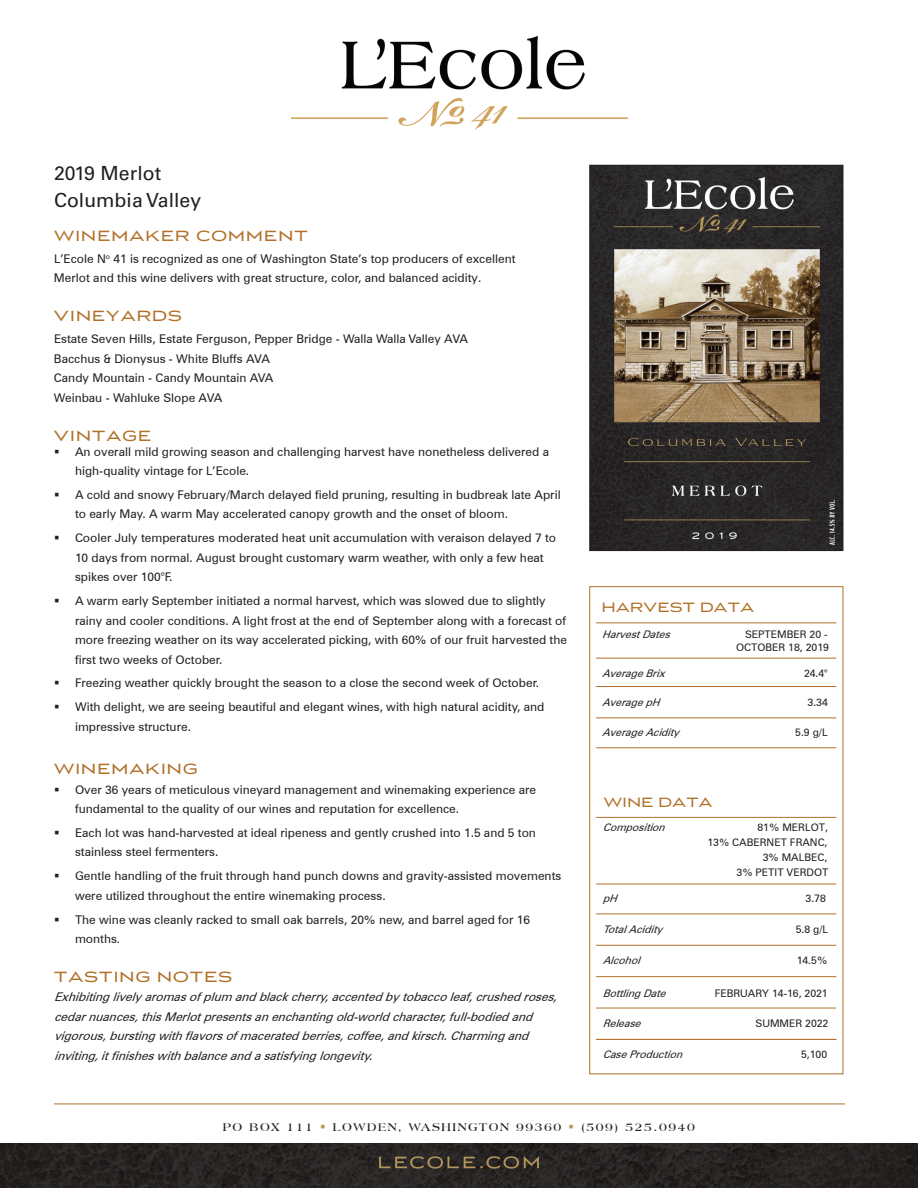
<style>
.page{position:relative;width:918px;height:1188px;background:#fff}
.page>*{position:absolute;margin:0;border:0;box-sizing:border-box;transform-origin:0 0}
.t1{font:19.5px/27px "Univers LT Std";color:#231f20}
.t2{font:16.5px "Luxury Gold";letter-spacing:.07em;color:#b17129}
.t3{font:15px "Luxury Gold";letter-spacing:.03em;color:#b17129}
.Bullet_points{font:12px/19.5px "Zurich BT";color:#231f20}
.text_italic{font:italic 12px/19.5px "Zurich BT";color:#231f20}
.t4{font:700 12px "Americana BT";letter-spacing:.13em;color:#231f20}
.Harvest_Date_Text{font:10.5px/15px "Zurich BT";color:#231f20;text-align:right}
.Harvest_Date_Text-2{font:italic 10.5px "Zurich BT";color:#231f20}
.s1{color:#b4975a}
</style>
<div class="page">
<img style="left:291px;top:37px;width:337px;height:93px">
<img style="left:591px;top:167px;width:250px;height:382px">
<div style="left:589px;top:165px;width:254px;height:386px;border:1px solid #231f20"></div>
<div style="left:589px;top:586px;width:254px;height:488px;border:1px solid #b17129"></div>
<hr style="left:54px;top:1104px;width:791px;height:1px;background:#b17129">
<img style="left:0;top:1143px;width:918px;height:45px">
<hr style="left:596px;top:658px;width:240px;height:1px;background:#b17129">
<hr style="left:596px;top:686px;width:240px;height:1px;background:#b17129">
<hr style="left:596px;top:718px;width:240px;height:1px;background:#b17129">
<hr style="left:596px;top:748px;width:240px;height:1px;background:#b17129">
<hr style="left:596px;top:623px;width:240px;height:1px;background:#b17129">
<hr style="left:596px;top:884px;width:240px;height:1px;background:#b17129">
<hr style="left:596px;top:914px;width:240px;height:1px;background:#b17129">
<hr style="left:596px;top:945px;width:240px;height:1px;background:#b17129">
<hr style="left:596px;top:976px;width:240px;height:1px;background:#b17129">
<hr style="left:596px;top:817px;width:240px;height:1px;background:#b17129">
<hr style="left:596px;top:1008px;width:240px;height:1px;background:#b17129">
<hr style="left:596px;top:1039px;width:240px;height:1px;background:#b17129">
<p class="t1" style="left:54px;top:159px;width:149px">2019 Merlot<br>Columbia Valley</p>
<p class="t2" style="left:54px;top:227px;width:255px">WINEMAKER COMMENT</p>
<p class="Bullet_points" style="left:54px;top:249px;width:463px">L’Ecole N<sup>o</sup> 41 is recognized as one of Washington State’s top producers of excellent<br>Merlot and this wine delivers with great structure, color, and balanced acidity.</p>
<p class="t2" style="left:54px;top:307px;width:129px">VINEYARDS</p>
<p class="Bullet_points" style="left:54px;top:329px;width:416px">Estate Seven Hills, Estate Ferguson, Pepper Bridge - Walla Walla Valley AVA Bacchus &amp; Dionysus - White Bluffs AVA<br>Candy Mountain - Candy Mountain AVA<br>Weinbau - Wahluke Slope AVA</p>
<p class="t2" style="left:54px;top:426px;width:99px">VINTAGE</p>
<p class="Bullet_points" style="left:75px;top:442px;width:476px">An overall mild growing season and challenging harvest have nonetheless delivered a high-quality vintage for L’Ecole.</p>
<p class="Bullet_points" style="left:75px;top:485px;width:487px">A cold and snowy February/March delayed field pruning, resulting in budbreak late April to early May. A warm May accelerated canopy growth and the onset of bloom.</p>
<p class="Bullet_points" style="left:75px;top:528px;width:483px">Cooler July temperatures moderated heat unit accumulation with veraison delayed 7 to<br>10 days from normal. August brought customary warm weather, with only a few heat spikes over 100°F.</p>
<p class="Bullet_points" style="left:75px;top:591px;width:494px">A warm early September initiated a normal harvest, which was slowed due to slightly rainy and cooler conditions. A light frost at the end of September along with a forecast of more freezing weather on its way accelerated picking, with 60% of our fruit harvested the first two weeks of October.</p>
<p class="Bullet_points" style="left:75px;top:673px;width:466px">Freezing weather quickly brought the season to a close the second week of October.</p>
<p class="Bullet_points" style="left:75px;top:697px;width:471px">With delight, we are seeing beautiful and elegant wines, with high natural acidity, and impressive structure.</p>
<p class="t2" style="left:54px;top:760px;width:145px">WINEMAKING</p>
<p class="Bullet_points" style="left:75px;top:779px;width:463px">Over 36 years of meticulous vineyard management and winemaking experience are fundamental to the quality of our wines and reputation for excellence.</p>
<p class="Bullet_points" style="left:75px;top:823px;width:463px">Each lot was hand-harvested at ideal ripeness and gently crushed into 1.5 and 5 ton stainless steel fermenters.</p>
<p class="Bullet_points" style="left:75px;top:866px;width:488px">Gentle handling of the fruit through hand punch downs and gravity-assisted movements were utilized throughout the entire winemaking process.</p>
<p class="Bullet_points" style="left:75px;top:909px;width:457px">The wine was cleanly racked to small oak barrels, 20% new, and barrel aged for 16 months.</p>
<p class="t2" style="left:54px;top:968px;width:180px">TASTING NOTES</p>
<p class="text_italic" style="left:54px;top:987px;width:509px">Exhibitinglivelyaromasofplum andblackcherry,accentedbytobaccoleaf,crushedroses, cedarnuances,thisMerlotpresentsanenchantingold-worldcharacter,full-bodiedand vigorous,burstingwithflavorsofmaceratedberries,coffee,andkirsch.Charmingand inviting,itfinisheswithbalanceandasatisfyinglongevity.</p>
<p class="t3" style="left:602px;top:599px;width:154px">HARVEST DATA</p>
<p class="Harvest_Date_Text-2" style="left:602px;top:628px;width:73px">HarvestDates</p>
<p class="Harvest_Date_Text" style="left:736px;top:627px;width:94px;line-height:13.5px">SEPTEMBER 20 -<br>OCTOBER 18, 2019</p>
<p class="Harvest_Date_Text-2" style="left:602px;top:667px;width:68px">AverageBrix</p>
<p class="Harvest_Date_Text" style="left:804px;top:665px;width:25px">24.4°</p>
<p class="Harvest_Date_Text-2" style="left:602px;top:696px;width:63px">AveragepH</p>
<p class="Harvest_Date_Text" style="left:808px;top:695px;width:22px">3.34</p>
<p class="Harvest_Date_Text-2" style="left:602px;top:726px;width:83px">AverageAcidity</p>
<p class="Harvest_Date_Text" style="left:795px;top:725px;width:34px">5.9 g/L</p>
<p class="t3" style="left:604px;top:794px;width:110px">WINE DATA</p>
<p class="Harvest_Date_Text-2" style="left:603px;top:821px;width:68px">Composition</p>
<p class="Harvest_Date_Text" style="left:707px;top:820px;width:123px">81% MERLOT,<br>13% CABERNET FRANC,<br>3% MALBEC,<br>3% PETIT VERDOT</p>
<p class="Harvest_Date_Text-2" style="left:603px;top:892px;width:20px">pH</p>
<p class="Harvest_Date_Text" style="left:806px;top:890px;width:22px">3.78</p>
<p class="Harvest_Date_Text-2" style="left:603px;top:923px;width:65px">TotalAcidity</p>
<p class="Harvest_Date_Text" style="left:796px;top:922px;width:34px">5.8 g/L</p>
<p class="Harvest_Date_Text-2" style="left:603px;top:954px;width:43px">Alcohol</p>
<p class="Harvest_Date_Text" style="left:797px;top:953px;width:32px">14.5%</p>
<p class="Harvest_Date_Text-2" style="left:603px;top:987px;width:68px">BottlingDate</p>
<p class="Harvest_Date_Text" style="left:715px;top:986px;width:115px">FEBRUARY 14-16, 2021</p>
<p class="Harvest_Date_Text-2" style="left:603px;top:1017px;width:43px">Release</p>
<p class="Harvest_Date_Text" style="left:756px;top:1016px;width:74px">SUMMER 2022</p>
<p class="Harvest_Date_Text-2" style="left:603px;top:1048px;width:85px">CaseProduction</p>
<p class="Harvest_Date_Text" style="left:801px;top:1047px;width:28px">5,100</p>
<p class="t4" style="left:223px;top:1119px;width:474px">PO BOX 111 <span class="s1">▪</span> LOWDEN, WASHINGTON 99360 <span class="s1">▪</span> (509) 525.0940</p>
</div>
